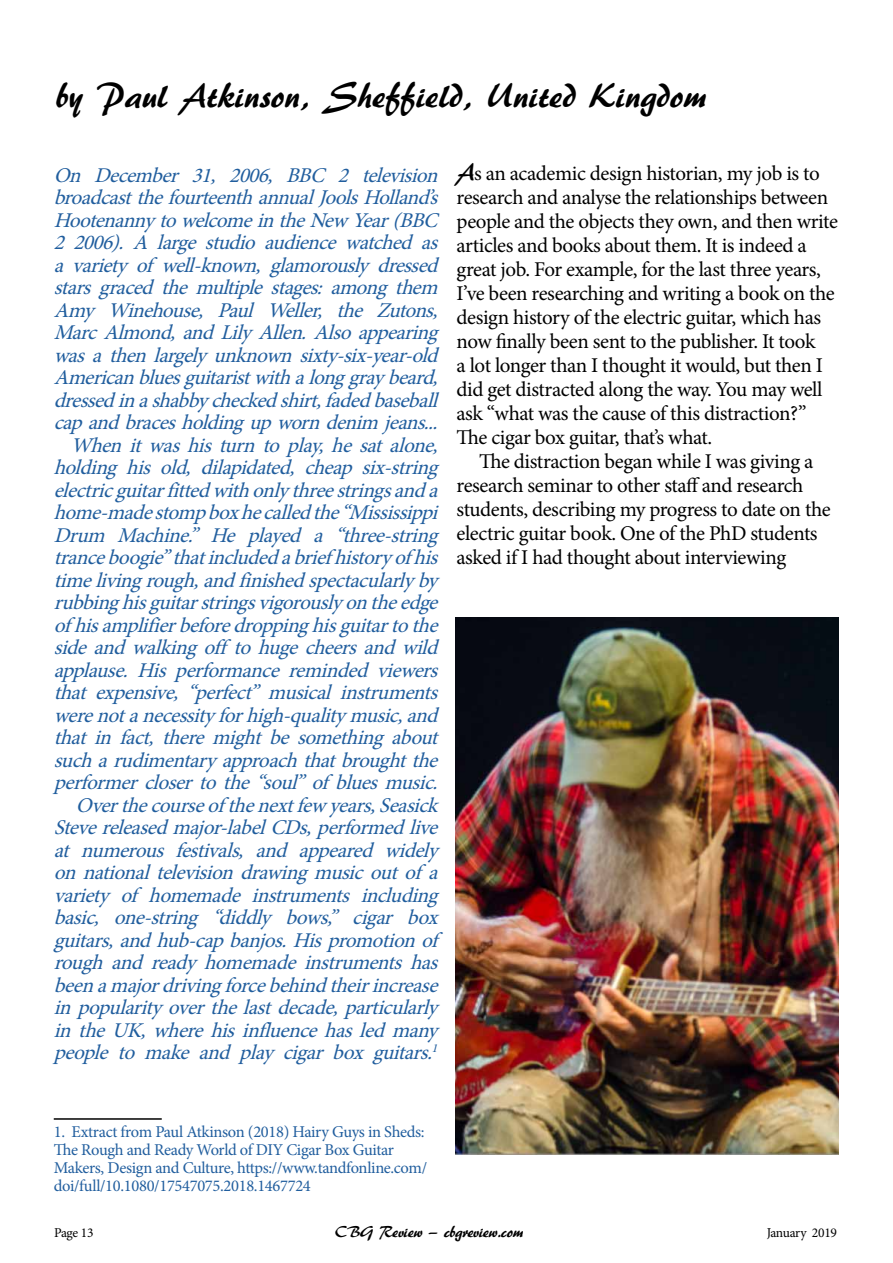
<style>
.page{position:relative;width:893px;height:1263px;background:#fff}
.page>*{position:absolute;margin:0;border:0;box-sizing:border-box;transform-origin:0 0}
.t1{font:36px "ARBERKLEY";color:#000}
.t2{font:italic 21px/22.5px "Minion Pro";letter-spacing:-.025em;color:#215e9e;text-align:right}
.t3{font:21px/24px "Minion Pro";letter-spacing:-.02em;color:#000}
.t4{font:16.5px/18px "Minion Pro";letter-spacing:-.02em;color:#215e9e}
.t5{font:16.5px "ARBERKLEY";letter-spacing:-.02em;color:#000}
.t6{font:13.5px "Minion Pro";letter-spacing:-.025em;color:#000}
.s1{font-family:"ARBERKLEY";font-size:25.5px}
</style>
<div class="page">
<hr style="left:54px;top:1118px;width:108px;height:2px;background:#000">
<img style="left:455px;top:617px;width:384px;height:537px">
<h1 class="t1" style="left:56px;top:73px;width:652px">by Paul Atkinson, Sheffield, United Kingdom</h1>
<p class="t2" style="left:54px;top:164px;width:393px">On December 31, 2006, BBC 2 television broadcastthefourteenthannualJoolsHolland’s HootenannytowelcomeintheNewYear(BBC 2 2006). A large studio audience watched as a variety of well-known, glamorously dressed starsgracedthemultiplestages:amongthem Amy Winehouse, Paul Weller, the Zutons, MarcAlmond,andLilyAllen.Alsoappearing wasathenlargelyunknownsixty-six-year-old Americanbluesguitaristwithalonggraybeard, dressedinashabbycheckedshirt,fadedbaseball capandbracesholdingupworndenim jeans...<br>Whenitwashisturntoplay,hesatalone, holding his old, dilapidated, cheap six-string electricguitarfittedwithonlythreestringsanda home-madestompboxhecalledthe“Mississippi Drum Machine.” He played a “three-string tranceboogie”thatincludedabrief historyof his timelivingrough,andfinishedspectacularlyby rubbinghisguitarstringsvigorouslyontheedge of hisamplifierbeforedroppinghisguitartothe sideandwalkingoff tohugecheersandwild applause. His performance reminded viewers that expensive, “perfect” musical instruments werenotanecessityforhigh-qualitymusic,and thatinfact,theremightbesomethingabout sucharudimentaryapproachthatbroughtthe performerclosertothe“soul”of bluesmusic.<br>Overthecourseof thenextfewyears,Seasick Stevereleasedmajor-labelCDs,performedlive at numerous festivals, and appeared widely onnationaltelevisiondrawingmusicoutof a variety of homemade instruments including basic, one-string “diddly bows,” cigar box guitars,andhub-capbanjos.Hispromotionof roughandreadyhomemadeinstrumentshas beenamajordrivingforcebehindtheirincrease inpopularityoverthelastdecade,particularly intheUK,wherehisinfluencehasledmany people to make and play cigar box guitars.<sup>1</sup></p>
<p class="t3" style="left:457px;top:161px;width:383px"><span class="s1">A</span>s an academic design historian, my job is to research and analyse the relationships between people and the objects they own, and then write articles and books about them. It is indeed a great job. For example, for the last three years, I’ve been researching and writing a book on the design history of the electric guitar, which has now finally been sent to the publisher. It took<br>a lot longer than I thought it would, but then I did get distracted along the way. You may well ask “what was the cause of this distraction?” The cigar box guitar, that’s what.</p>
<p class="t3" style="left:457px;top:449px;width:376px;text-indent:22px">The distraction began while I was giving a research seminar to other staff and research students, describing my progress to date on the electric guitar book. One of the PhD students asked if I had thought about interviewing</p>
<p class="t4" style="left:54px;top:1123px;width:375px">1. Extract from Paul Atkinson (2018) Hairy Guys in Sheds:<br>The Rough and Ready World of DIY Cigar Box Guitar Makers, Design and Culture, https://www.tandfonline.com/ doi/full/10.1080/17547075.2018.1467724</p>
<p class="t6" style="left:54px;top:1223px;width:41px">Page 13</p>
<p class="t5" style="left:335px;top:1221px;width:189px">CBG Review — cbgreview.com</p>
<p class="t6" style="left:767px;top:1223px;width:72px">January 2019</p>
</div>
